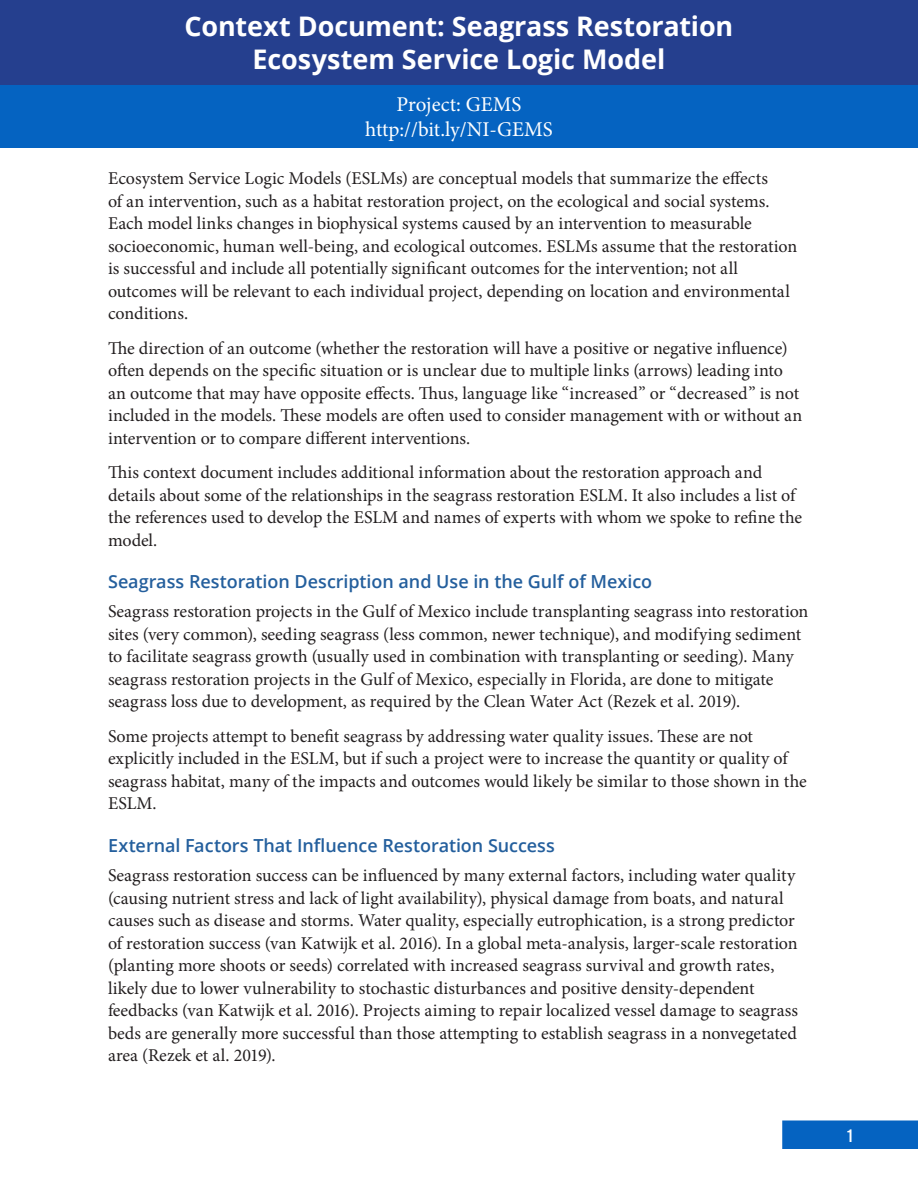
<style>
.page{position:relative;width:918px;height:1188px;background:#fff}
.page>*{position:absolute;margin:0;border:0;box-sizing:border-box;transform-origin:0 0}
.A-HEAD{font:700 27px/32.4px "Open Sans";letter-spacing:-.005em;color:#fff;text-align:center}
.t1{font:21px "Minion Pro";color:#fff}
.Body_text{font:18px/22.5px "Minion Pro";color:#231f20}
.B-HEAD{font:600 18px "Open Sans";letter-spacing:-.005em;color:#245f9d}
.t2{font:18px "Interstate";color:#fff}
</style>
<div class="page">
<div style="left:783px;top:1121px;width:134px;height:27px;background:#0563c1"></div>
<div style="left:782px;top:1120px;width:136px;height:29px;border:2px solid #0563c1"></div>
<div style="left:0;top:0;width:918px;height:85px;background:#253f8e"></div>
<div style="left:0;top:85px;width:918px;height:63px;background:#0563c1"></div>
<p class="A-HEAD" style="left:185px;top:10px;width:550px">Context Document: Seagrass Restoration<br>Ecosystem Service Logic Model</p>
<p class="t1" style="left:397px;top:90px;width:126px">Project: GEMS</p>
<p class="t1" style="left:365px;top:116px;width:189px">http://bit.ly/NI-GEMS</p>
<p class="Body_text" style="left:108px;top:167px;width:691px">Ecosystem Service Logic Models (ESLMs) are conceptual models that summarize the effects<br>of an intervention, such as a habitat restoration project, on the ecological and social systems.<br>Each model links changes in biophysical systems caused by an intervention to measurable socioeconomic, human well-being, and ecological outcomes. ESLMs assume that the restoration is successful and include all potentially significant outcomes for the intervention; not all outcomes will be relevant to each individual project, depending on location and environmental conditions.</p>
<p class="Body_text" style="left:108px;top:337px;width:696px">The direction of an outcome (whether the restoration will have a positive or negative influence) often depends on the specific situation or is unclear due to multiple links (arrows) leading into an outcome that may have opposite effects. Thus, language like “increased” or “decreased” is not included in the models. These models are often used to consider management with or without an intervention or to compare different interventions.</p>
<p class="Body_text" style="left:108px;top:461px;width:696px">This context document includes additional information about the restoration approach and details about some of the relationships in the seagrass restoration ESLM. It also includes a list of the references used to develop the ESLM and names of experts with whom we spoke to refine the model.</p>
<p class="B-HEAD" style="left:108px;top:569px;width:546px">Seagrass Restoration Description and Use in the Gulf of Mexico</p>
<p class="Body_text" style="left:108px;top:601px;width:702px">Seagrass restoration projects in the Gulf of Mexico include transplanting seagrass into restoration sites (very common), seeding seagrass (less common, newer technique), and modifying sediment to facilitate seagrass growth (usually used in combination with transplanting or seeding). Many seagrass restoration projects in the Gulf of Mexico, especially in Florida, are done to mitigate seagrass loss due to development, as required by the Clean Water Act (Rezek et al. 2019).</p>
<p class="Body_text" style="left:108px;top:725px;width:700px">Some projects attempt to benefit seagrass by addressing water quality issues. These are not explicitly included in the ESLM, but if such a project were to increase the quantity or quality of seagrass habitat, many of the impacts and outcomes would likely be similar to those shown in the ESLM.</p>
<p class="B-HEAD" style="left:108px;top:833px;width:448px">External Factors That Influence Restoration Success</p>
<p class="Body_text" style="left:108px;top:864px;width:692px">Seagrass restoration success can be influenced by many external factors, including water quality (causing nutrient stress and lack of light availability), physical damage from boats, and natural causes such as disease and storms. Water quality, especially eutrophication, is a strong predictor of restoration success (van Katwijk et al. 2016). In a global meta-analysis, larger-scale restoration (planting more shoots or seeds) correlated with increased seagrass survival and growth rates, likely due to lower vulnerability to stochastic disturbances and positive density-dependent feedbacks (van Katwijk et al. 2016). Projects aiming to repair localized vessel damage to seagrass beds are generally more successful than those attempting to establish seagrass in a nonvegetated area (Rezek et al. 2019).</p>
<p class="t2" style="left:847px;top:1126px;width:8px">1</p>
</div>
